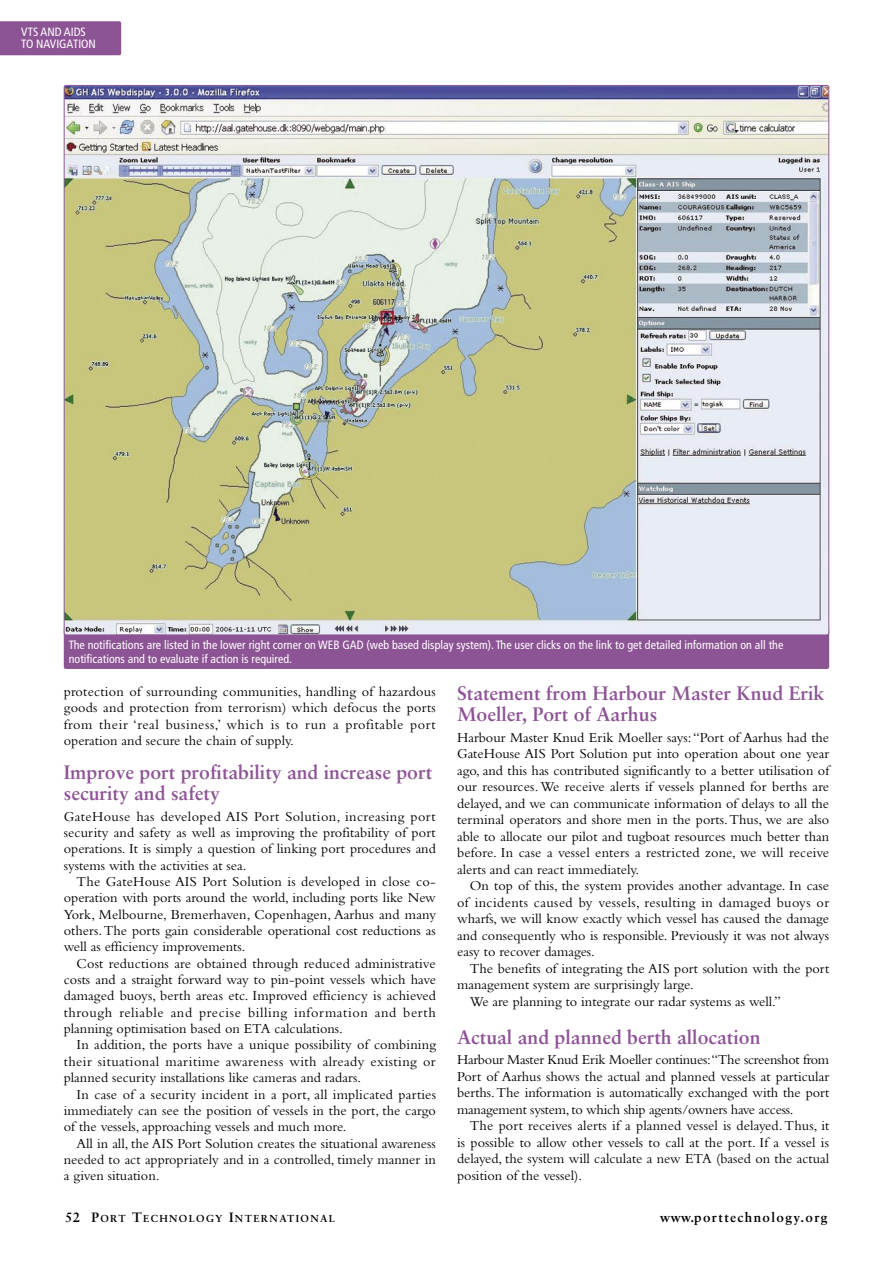
<style>
.page{position:relative;width:893px;height:1263px;background:#fff}
.page>*{position:absolute;margin:0;border:0;box-sizing:border-box;transform-origin:0 0}
.t1{font:700 19.5px/21px "Sabon";color:#8d5495}
.t2{font:14.25px/16.5px "Bembo";color:#000;text-align:justify}
.t3{font:700 13.5px "Sabon";letter-spacing:.1em;color:#000}
.t4{font:condensed 12px/12px "Frutiger";color:#fff}
.t5{font:700 10.2px "Sabon";letter-spacing:.135em;color:#000}
.s1{font-size:13.5px}
</style>
<div class="page">
<div style="left:0;top:21px;width:121px;height:34px;background:#8d5495"></div>
<div style="left:64px;top:635px;width:765px;height:34px;background:#8d5495"></div>
<svg style="left:63px;top:85px;width:767px;height:550px;background:#c9cbb3"></svg>
<p class="t4" style="left:21px;top:26px;width:76px">VTS AND AIDS<br>TO NAVIGATION</p>
<p class="t4" style="left:69px;top:637px;width:716px;line-height:14.4px">The notifications are listed in the lower right corner on WEB GAD (web based display system). The user clicks on the link to get detailed information on all the notifications and to evaluate if action is required.</p>
<p class="t2" style="left:64px;top:683px;width:373px">protection of surrounding communities, handling of hazardous goods and protection from terrorism) which defocus the ports from their ‘real business,’ which is to run a profitable port operation and secure the chain of supply.</p>
<h1 class="t1" style="left:64px;top:761px;width:370px">Improve port profitability and increase port security and safety</h1>
<p class="t2" style="left:64px;top:808px;width:374px">GateHouse has developed AIS Port Solution, increasing port security and safety as well as improving the profitability of port operations. It is simply a question of linking port procedures and systems with the activities at sea.</p>
<p class="t2" style="left:64px;top:873px;width:374px;text-indent:13px">The GateHouse AIS Port Solution is developed in close co&shy;operation with ports around the world, including ports like New York, Melbourne, Bremerhaven, Copenhagen, Aarhus and many others. The ports gain considerable operational cost reductions as well as efficiency improvements.</p>
<p class="t2" style="left:64px;top:955px;width:374px;text-indent:13px">Cost reductions are obtained through reduced administrative costs and a straight forward way to pin-point vessels which have damaged buoys, berth areas etc. Improved efficiency is achieved through reliable and precise billing information and berth planning optimisation based on ETA calculations.</p>
<p class="t2" style="left:64px;top:1036px;width:374px;text-indent:13px">In addition, the ports have a unique possibility of combining their situational maritime awareness with already existing or planned security installations like cameras and radars.</p>
<p class="t2" style="left:64px;top:1085px;width:374px;text-indent:13px">In case of a security incident in a port, all implicated parties immediately can see the position of vessels in the port, the cargo of the vessels, approaching vessels and much more.</p>
<p class="t2" style="left:64px;top:1135px;width:374px;text-indent:13px">All in all, the AIS Port Solution creates the situational awareness needed to act appropriately and in a controlled, timely manner in a given situation.</p>
<h1 class="t1" style="left:457px;top:682px;width:369px">Statement from Harbour Master Knud Erik<br>Moeller, Port of Aarhus</h1>
<p class="t2" style="left:457px;top:728px;width:374px">Harbour Master Knud Erik Moeller says: “Port of Aarhus had the GateHouse AIS Port Solution put into operation about one year ago, and this has contributed significantly to a better utilisation of our resources. We receive alerts if vessels planned for berths are delayed, and we can communicate information of delays to all the terminal operators and shore men in the ports. Thus, we are also able to allocate our pilot and tugboat resources much better than before. In case a vessel enters a restricted zone, we will receive alerts and can react immediately.</p>
<p class="t2" style="left:457px;top:877px;width:374px;text-indent:13px">On top of this, the system provides another advantage. In case of incidents caused by vessels, resulting in damaged buoys or wharfs, we will know exactly which vessel has caused the damage and consequently who is responsible. Previously it was not always easy to recover damages.</p>
<p class="t2" style="left:470px;top:959px;width:361px">The benefits of integrating the AIS port solution with the port</p>
<p class="t2" style="left:457px;top:976px;width:238px">management system are surprisingly large.</p>
<p class="t2" style="left:470px;top:992px;width:313px">We are planning to integrate our radar systems as well.”</p>
<h1 class="t1" style="left:457px;top:1026px;width:305px">Actual and planned berth allocation</h1>
<p class="t2" style="left:457px;top:1051px;width:374px">Harbour Master Knud Erik Moeller continues:“The screenshot from Port of Aarhus shows the actual and planned vessels at particular berths. The information is automatically exchanged with the port management system, to which ship agents/owners have access.</p>
<p class="t2" style="left:457px;top:1117px;width:374px;text-indent:13px">The port receives alerts if a planned vessel is delayed. Thus, it is possible to allow other vessels to call at the port. If a vessel is delayed, the system will calculate a new ETA (based on the actual position of the vessel).</p>
<p class="t5" style="left:65px;top:1212px;width:271px"><span class="s1">52 P</span>ORT <span class="s1">T</span>ECHNOLOGY <span class="s1">I</span>NTERNATIONAL</p>
<p class="t3" style="left:660px;top:1209px;width:169px">www.porttechnology.org</p>
</div>
